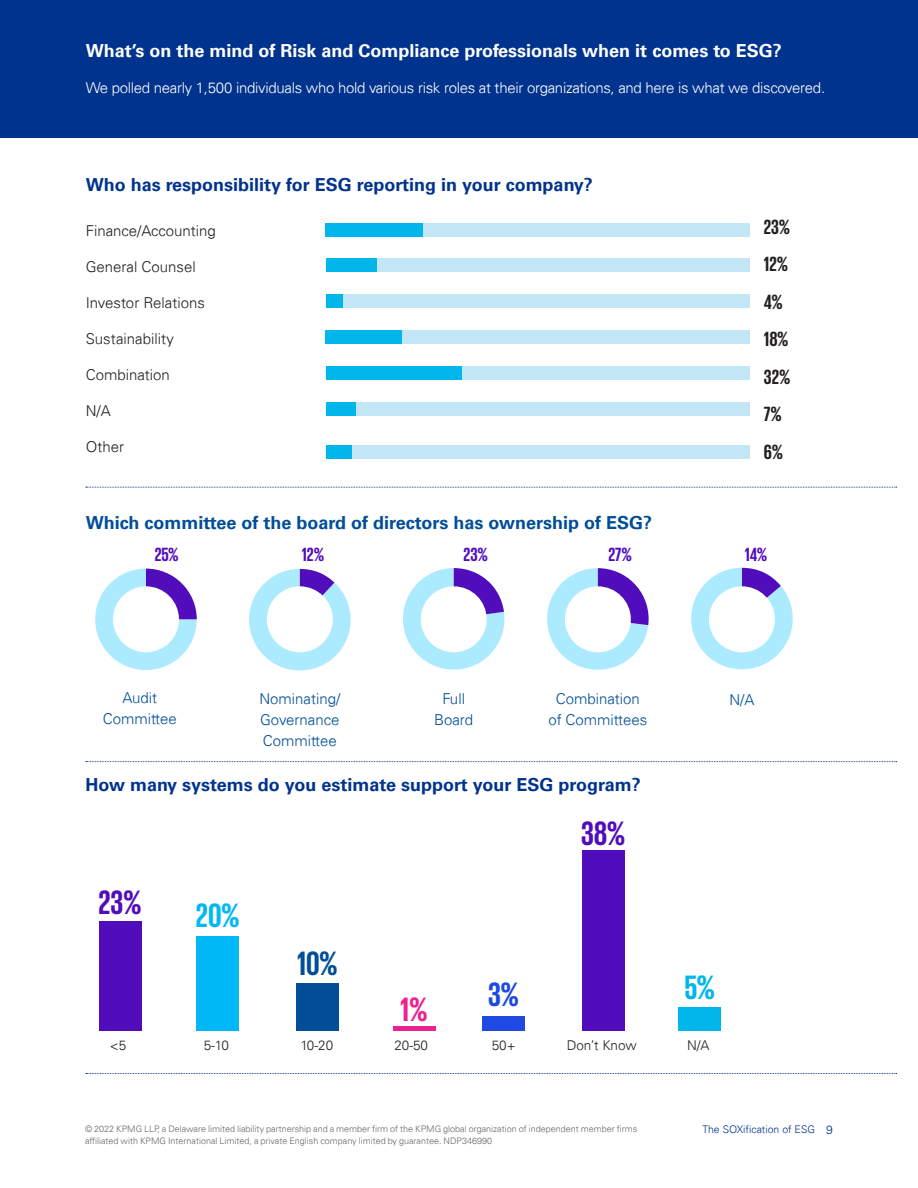
<style>
.page{position:relative;width:918px;height:1188px;background:#fff}
.page>*{position:absolute;margin:0;border:0;box-sizing:border-box;transform-origin:0 0}
.Subhead_10pt_White{font:700 34.5px "KPMG";color:#510dbc}
.Subhead_10pt_White-2{font:700 34.5px "KPMG";color:#00b8f5}
.Subhead_10pt_White-3{font:700 34.5px "KPMG";color:#014d97}
.Subhead_10pt_White-4{font:700 34.5px "KPMG";color:#1e49e2}
.Subhead_10pt_White-5{font:700 34.5px "KPMG";color:#ed2292}
.Subhead_10pt_White-6{font:700 34.5px "KPMG";color:#00b6ea}
.Subhead_10pt_White-7{font:700 21px "KPMG";color:#231f20}
.Subhead_10pt_White-8{font:700 19.5px "KPMG";letter-spacing:-.005em;color:#510dbc}
.Subhead_10pt_White-9{font:700 18px "Univers 65";color:#00338d}
.Subhead_10pt_White-10{font:700 18px "Univers 65";color:#fff}
.Subhead_10pt_White-11{font:700 18px "Univers 65";color:#014d97}
.Subhead_10pt_White-12{font:300 15px "Univers 45";letter-spacing:-.02em;color:#fff}
.Subhead_10pt_White-13{font:300 15px "Univers 45";color:#231f20}
.Subhead_10pt_White-14{font:300 15px/21px "Univers 45";color:#014d97;text-align:center}
.Subhead_10pt_White-15{font:300 13.5px "Univers 45";color:#231f20}
.Body_copy{font:300 12px "Univers 45";color:#00338d}
.Body_copy-2{font:300 10.5px "Univers 45";color:#00338d}
.Legal_6pt{font:300 9px/12px "Univers 45";color:#666}
</style>
<div class="page">
<div style="left:0;top:0;width:918px;height:138px;background:#00338d"></div>
<svg style="left:86px;top:487px;width:811px;height:1px"></svg>
<svg style="left:86px;top:761px;width:811px;height:1px"></svg>
<svg style="left:86px;top:1073px;width:811px;height:1px"></svg>
<div style="left:326px;top:259px;width:424px;height:13px;background:#c3e6f6"></div>
<div style="left:326px;top:223px;width:424px;height:13px;background:#c3e6f6"></div>
<div style="left:326px;top:295px;width:424px;height:13px;background:#c3e6f6"></div>
<div style="left:326px;top:330px;width:424px;height:14px;background:#c3e6f6"></div>
<div style="left:326px;top:366px;width:424px;height:14px;background:#c3e6f6"></div>
<div style="left:326px;top:402px;width:424px;height:14px;background:#c3e6f6"></div>
<div style="left:326px;top:445px;width:424px;height:14px;background:#c3e6f6"></div>
<div style="left:326px;top:223px;width:97px;height:13px;background:#00b6ea"></div>
<div style="left:326px;top:259px;width:51px;height:13px;background:#00b6ea"></div>
<div style="left:326px;top:295px;width:17px;height:13px;background:#00b6ea"></div>
<div style="left:326px;top:330px;width:76px;height:14px;background:#00b6ea"></div>
<div style="left:326px;top:366px;width:135px;height:14px;background:#00b6ea"></div>
<div style="left:326px;top:402px;width:30px;height:14px;background:#00b6ea"></div>
<div style="left:326px;top:445px;width:25px;height:14px;background:#00b6ea"></div>
<svg style="left:95px;top:569px;width:102px;height:101px"></svg>
<svg style="left:249px;top:569px;width:102px;height:102px"></svg>
<svg style="left:403px;top:568px;width:102px;height:102px"></svg>
<svg style="left:547px;top:568px;width:102px;height:102px"></svg>
<svg style="left:691px;top:568px;width:102px;height:102px"></svg>
<div style="left:113px;top:586px;width:66px;height:66px;background:#fff;border-radius:50%"></div>
<div style="left:267px;top:586px;width:66px;height:66px;background:#fff;border-radius:50%"></div>
<div style="left:421px;top:586px;width:66px;height:66px;background:#fff;border-radius:50%"></div>
<div style="left:565px;top:586px;width:66px;height:66px;background:#fff;border-radius:50%"></div>
<div style="left:709px;top:586px;width:66px;height:66px;background:#fff;border-radius:50%"></div>
<div style="left:679px;top:1007px;width:42px;height:24px;background:#00b6ea"></div>
<div style="left:582px;top:851px;width:42px;height:180px;background:#510dbc"></div>
<div style="left:482px;top:1017px;width:43px;height:14px;background:#1e49e2"></div>
<div style="left:393px;top:1026px;width:42px;height:5px;background:#ed2292"></div>
<div style="left:296px;top:984px;width:43px;height:47px;background:#014d97"></div>
<div style="left:197px;top:936px;width:42px;height:95px;background:#00b8f5"></div>
<div style="left:99px;top:922px;width:42px;height:109px;background:#510dbc"></div>
<p class="Subhead_10pt_White-10" style="left:86px;top:40px;width:698px">What’s on the mind of Risk and Compliance professionals when it comes to ESG?</p>
<p class="Subhead_10pt_White-12" style="left:86px;top:79px;width:741px">We polled nearly 1,500 individuals who hold various risk roles at their organizations, and here is what we discovered.</p>
<p class="Subhead_10pt_White-9" style="left:86px;top:174px;width:509px">Who has responsibility for ESG reporting in your company?</p>
<p class="Subhead_10pt_White-13" style="left:86px;top:221px;width:132px">Finance/Accounting</p>
<p class="Subhead_10pt_White-13" style="left:86px;top:257px;width:112px">General Counsel</p>
<p class="Subhead_10pt_White-13" style="left:86px;top:293px;width:121px">Investor Relations</p>
<p class="Subhead_10pt_White-13" style="left:86px;top:329px;width:90px">Sustainability</p>
<p class="Subhead_10pt_White-13" style="left:86px;top:365px;width:86px">Combination</p>
<p class="Subhead_10pt_White-13" style="left:86px;top:401px;width:27px">N/A</p>
<p class="Subhead_10pt_White-13" style="left:86px;top:437px;width:40px">Other</p>
<p class="Subhead_10pt_White-11" style="left:86px;top:512px;width:568px">Which committee of the board of directors has ownership of ESG?</p>
<p class="Subhead_10pt_White-8" style="left:155px;top:545px;width:26px">25%</p>
<p class="Subhead_10pt_White-8" style="left:302px;top:545px;width:24px">12%</p>
<p class="Subhead_10pt_White-8" style="left:464px;top:545px;width:26px">23%</p>
<p class="Subhead_10pt_White-8" style="left:609px;top:545px;width:25px">27%</p>
<p class="Subhead_10pt_White-7" style="left:764px;top:216px;width:28px">23%</p>
<p class="Subhead_10pt_White-7" style="left:764px;top:253px;width:26px">12%</p>
<p class="Subhead_10pt_White-7" style="left:764px;top:291px;width:20px">4%</p>
<p class="Subhead_10pt_White-7" style="left:764px;top:328px;width:26px">18%</p>
<p class="Subhead_10pt_White-7" style="left:764px;top:366px;width:28px">32%</p>
<p class="Subhead_10pt_White-7" style="left:764px;top:403px;width:19px">7%</p>
<p class="Subhead_10pt_White-7" style="left:764px;top:441px;width:21px">6%</p>
<p class="Subhead_10pt_White-8" style="left:745px;top:545px;width:24px">14%</p>
<p class="Subhead_10pt_White-14" style="left:103px;top:687px;width:76px">Audit<br>Committee</p>
<p class="Subhead_10pt_White-14" style="left:259px;top:688px;width:82px;text-align:justify">Nominating/ Governance Committee</p>
<p class="Subhead_10pt_White-14" style="left:434px;top:688px;width:40px">Full<br>Board</p>
<p class="Subhead_10pt_White-14" style="left:548px;top:688px;width:100px">Combination of Committees</p>
<p class="Subhead_10pt_White-9" style="left:85px;top:774px;width:557px">How many systems do you estimate support your ESG program?</p>
<p class="Subhead_10pt_White" style="left:581px;top:816px;width:46px">38%</p>
<p class="Subhead_10pt_White-14" style="left:729px;top:689px;width:27px">N/A</p>
<p class="Subhead_10pt_White" style="left:99px;top:885px;width:45px">23%</p>
<p class="Subhead_10pt_White-2" style="left:196px;top:898px;width:45px">20%</p>
<p class="Subhead_10pt_White-3" style="left:297px;top:946px;width:42px">10%</p>
<p class="Subhead_10pt_White-5" style="left:400px;top:991px;width:29px">1%</p>
<p class="Subhead_10pt_White-4" style="left:488px;top:977px;width:33px">3%</p>
<p class="Subhead_10pt_White-6" style="left:684px;top:970px;width:32px">5%</p>
<p class="Subhead_10pt_White-15" style="left:110px;top:1037px;width:18px">&lt;5</p>
<p class="Subhead_10pt_White-15" style="left:204px;top:1037px;width:27px">5-10</p>
<p class="Subhead_10pt_White-15" style="left:300px;top:1037px;width:34px">10-20</p>
<p class="Subhead_10pt_White-15" style="left:394px;top:1037px;width:35px">20-50</p>
<p class="Subhead_10pt_White-15" style="left:492px;top:1037px;width:25px">50+</p>
<p class="Subhead_10pt_White-15" style="left:567px;top:1037px;width:71px">Don’t Know</p>
<p class="Subhead_10pt_White-15" style="left:687px;top:1037px;width:24px">N/A</p>
<p class="Legal_6pt" style="left:85px;top:1122px;width:554px">© 2022 KPMG LLP, a Delaware limited liability partnership and a member firm of the KPMG global organization of independent member firms affiliated with KPMG International Limited, a private English company limited by guarantee. NDP346990</p>
<p class="Body_copy-2" style="left:702px;top:1123px;width:114px">The SOXification of ESG</p>
<p class="Body_copy" style="left:826px;top:1122px;width:8px">9</p>
</div>
